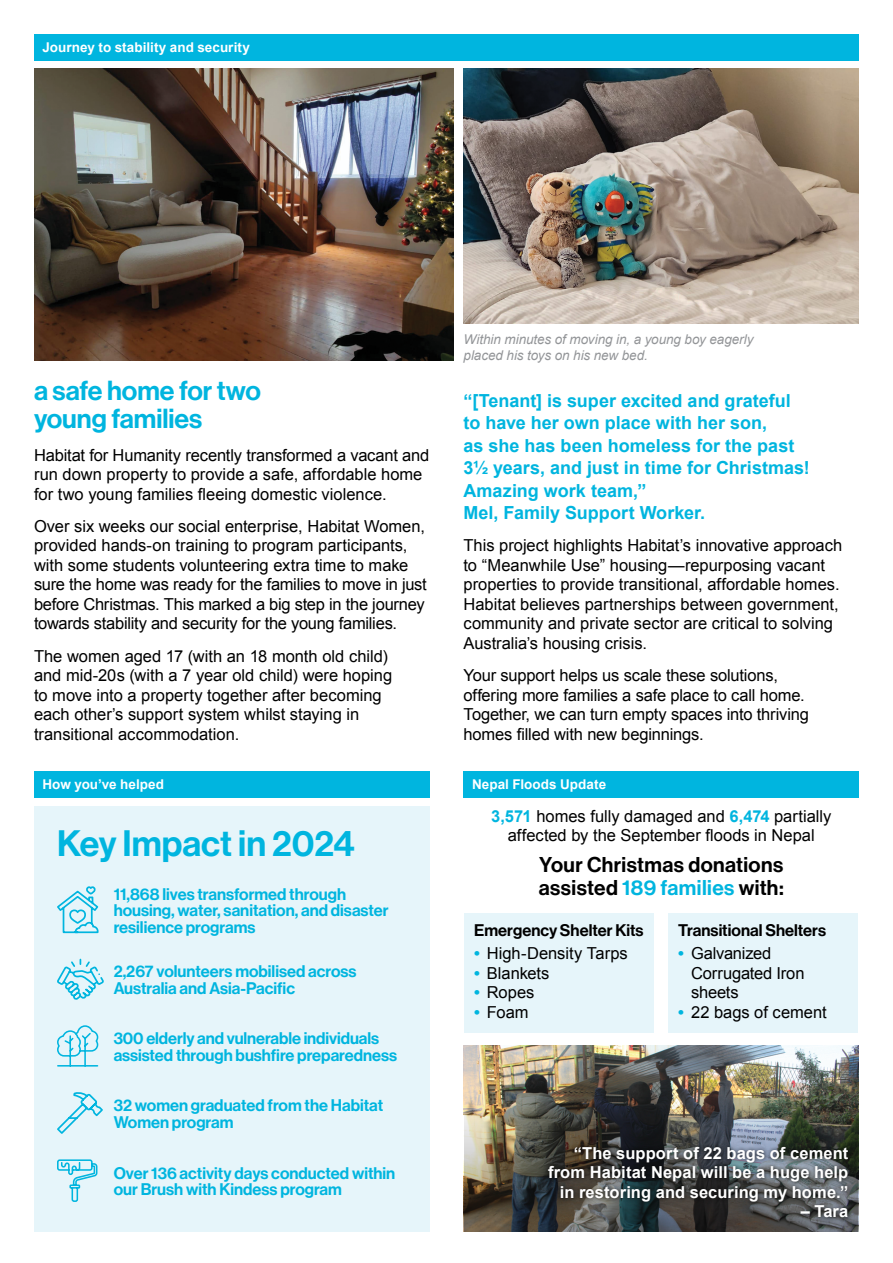
<style>
.page{position:relative;width:893px;height:1263px;background:#fff}
.page>*{position:absolute;margin:0;border:0;box-sizing:border-box;transform-origin:0 0}
.t1{font:36px "N Haas Grotesk DS Pro 65 Md";color:#00b5df}
.t2{font:27px/28.5px "N Haas Grotesk DS Pro 65 Md";color:#00b5df}
.t3{font:21px/22.5px "N Haas Grotesk DS Pro 65 Md";letter-spacing:.02em;color:#000}
.t4{font:700 18px/22.5px "Arial";color:#00b5df}
.t5{font:16.5px/19.5px "Arial";letter-spacing:-.005em;color:#000}
.t6{font:16.5px/16.5px "N Haas Grotesk DS Pro 65 Md";color:#00b5df}
.t7{font:700 16.5px/19.5px "Arial";letter-spacing:.005em;color:#fff;text-align:right}
.t8{font:16.5px "N Haas Grotesk DS Pro 65 Md";letter-spacing:.005em;color:#000}
.t9{font:italic 13.5px/16.5px "Arial";letter-spacing:-.005em;color:#939598}
.t10{font:700 13.5px "Arial";letter-spacing:.005em;color:#fff}
.s1{font-weight:700;color:#00b5df}
.s2{color:#00b5df}
</style>
<div class="page">
<div style="left:34px;top:34px;width:825px;height:27px;background:#00b5df"></div>
<div style="left:34px;top:771px;width:395px;height:27px;background:#00b5df"></div>
<div style="left:463px;top:771px;width:396px;height:27px;background:#00b5df"></div>
<img style="left:463px;top:69px;width:396px;height:255px">
<img style="left:34px;top:69px;width:420px;height:291px">
<div style="left:34px;top:807px;width:395px;height:425px;background:#e6f5fa"></div>
<svg style="left:57px;top:886px;width:42px;height:48px"></svg>
<svg style="left:57px;top:958px;width:47px;height:42px"></svg>
<svg style="left:57px;top:1025px;width:42px;height:42px"></svg>
<svg style="left:57px;top:1092px;width:46px;height:42px"></svg>
<svg style="left:57px;top:1159px;width:41px;height:43px"></svg>
<img style="left:464px;top:1046px;width:394px;height:185px">
<div style="left:544px;top:1142px;width:308px;height:79px;background:#000;opacity:.75"></div>
<div style="left:464px;top:913px;width:190px;height:119px;background:#e6f5fa"></div>
<div style="left:668px;top:913px;width:190px;height:119px;background:#e6f5fa"></div>
<p class="t10" style="left:43px;top:39px;width:209px">Journey to stability and security</p>
<h2 class="t2" style="left:34px;top:377px;width:228px">a safe home for two young families</h2>
<p class="t5" style="left:34px;top:445px;width:397px">Habitat for Humanity recently transformed a vacant and run down property to provide a safe, affordable home for two young families fleeing domestic violence.</p>
<p class="t5" style="left:34px;top:517px;width:394px">Over six weeks our social enterprise, Habitat Women, provided hands-on training to program participants, with some students volunteering extra time to make sure the home was ready for the families to move in just before Christmas. This marked a big step in the journey towards stability and security for the young families.</p>
<p class="t5" style="left:34px;top:646px;width:360px">The women aged 17 (with an 18 month old child) and mid-20s (with a 7 year old child) were hoping to move into a property together after becoming each other’s support system whilst staying in transitional accommodation.</p>
<p class="t9" style="left:463px;top:331px;width:291px">Within minutes of moving in, a young boy eagerly placed his toys on his new bed.</p>
<p class="t4" style="left:463px;top:390px;width:348px">“[Tenant] is super excited and grateful to have her own place with her son,<br>as she has been homeless for the past<br>3½ years, and just in time for Christmas!<br>Amazing work team,”<br>Mel, Family Support Worker.</p>
<p class="t5" style="left:463px;top:536px;width:380px">This project highlights Habitat’s innovative approach to “Meanwhile Use” housing—repurposing vacant properties to provide transitional, affordable homes.<br>Habitat believes partnerships between government, community and private sector are critical to solving Australia’s housing crisis.</p>
<p class="t5" style="left:463px;top:666px;width:347px">Your support helps us scale these solutions, offering more families a safe place to call home.<br>Together, we can turn empty spaces into thriving homes filled with new beginnings.</p>
<p class="t10" style="left:43px;top:776px;width:123px">How you’ve helped</p>
<p class="t10" style="left:472px;top:776px;width:136px">Nepal Floods Update</p>
<h1 class="t1" style="left:57px;top:822px;width:299px">Key Impact in 2024</h1>
<p class="t6" style="left:114px;top:886px;width:276px">11,868 lives transformed through housing, water, sanitation, and disaster resilience programs</p>
<p class="t6" style="left:114px;top:963px;width:244px">2,267 volunteers mobilised across<br>Australia and Asia-Pacific</p>
<p class="t6" style="left:114px;top:1030px;width:285px">300 elderly and vulnerable individuals assisted through bushfire preparedness</p>
<p class="t6" style="left:114px;top:1097px;width:271px">32 women graduated from the Habitat<br>Women program</p>
<p class="t6" style="left:114px;top:1165px;width:283px">Over 136 activity days conducted within our Brush with Kindess program</p>
<p class="t5" style="left:491px;top:806px;width:342px;text-align:center"><span class="s1">3,571</span> homes fully damaged and <span class="s1">6,474</span> partially affected by the September floods in Nepal</p>
<p class="t3" style="left:539px;top:854px;width:246px">Your Christmas donations assisted <span class="s2">189 families</span> with:</p>
<p class="t8" style="left:474px;top:920px;width:171px">Emergency Shelter Kits</p>
<p class="t5" style="left:474px;top:944px;width:155px"><span class="s1">•</span> High-Density Tarps</p>
<p class="t5" style="left:474px;top:963px;width:77px"><span class="s1">•</span> Blankets</p>
<p class="t5" style="left:474px;top:983px;width:62px"><span class="s1">•</span> Ropes</p>
<p class="t5" style="left:474px;top:1002px;width:56px"><span class="s1">•</span> Foam</p>
<p class="t8" style="left:678px;top:920px;width:149px">Transitional Shelters</p>
<p class="t5" style="left:691px;top:944px;width:115px;text-indent:-13px"><span class="s1">•</span> Galvanized<br>Corrugated Iron sheets</p>
<p class="t5" style="left:678px;top:1002px;width:150px"><span class="s1">•</span> 22 bags of cement</p>
<p class="t7" style="left:548px;top:1143px;width:302px">“The support of 22 bags of cement from Habitat Nepal will be a huge help in restoring and securing my home.”</p>
<p class="t7" style="left:801px;top:1202px;width:49px">– Tara</p>
</div>
